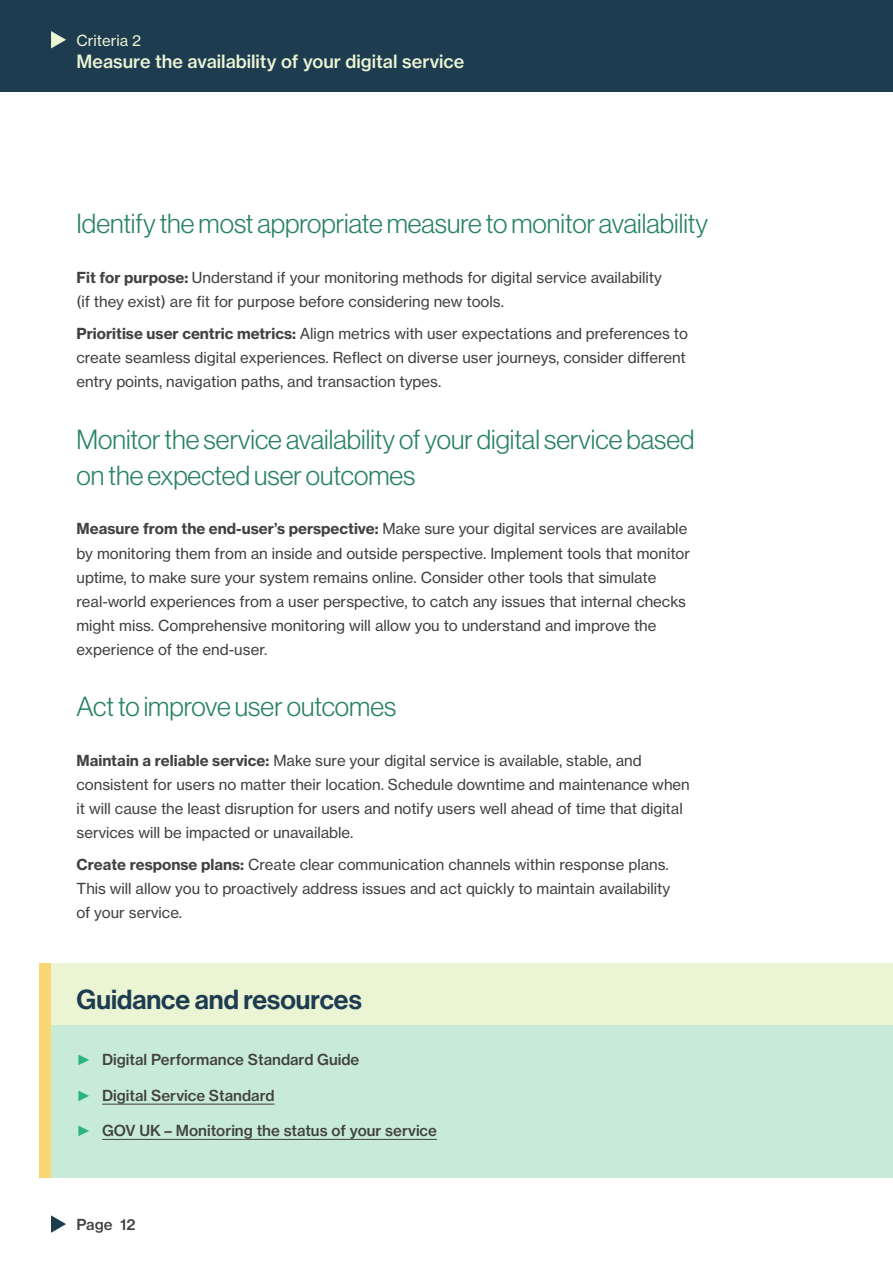
<style>
.page{position:relative;width:893px;height:1263px;background:#fff}
.page>*{position:absolute;margin:0;border:0;box-sizing:border-box;transform-origin:0 0}
.Heading_3{font:27px/36px "N Haas Grotesk DS Pro 45 Lt";color:#288264}
.Heading_2_guidance{font:27px "N Haas Grotesk DS Pro 65 Md";color:#1e3c50}
.t1{font:18px "N Haas Grotesk TX Pro 65 Md";color:#ebf5d4}
.t2{font:15px/24px "N Haas Grotesk TX Pro 55 Rg";color:#414141}
.t3{font:15px "N Haas Grotesk TX Pro 65 Md";color:#414141}
.t4{font:15px "N Haas Grotesk TX Pro 55 Rg";color:#ebf5d4}
.s1{font-family:"N Haas Grotesk TX Pro 75 Bd"}
.s2{font-family:"Arial";color:#29b480}
</style>
<div class="page">
<div style="left:0;top:0;width:893px;height:91px;background:#1e3c50"></div>
<div style="left:40px;top:1011px;width:853px;height:167px;background:#c8ebd7"></div>
<div style="left:40px;top:963px;width:853px;height:61px;background:#ebf5d4"></div>
<div style="left:40px;top:963px;width:11px;height:215px;background:#fad673"></div>
<hr style="left:102px;top:1104px;width:173px;height:1px;background:#414141">
<hr style="left:102px;top:1139px;width:335px;height:1px;background:#414141">
<svg style="left:51px;top:31px;width:15px;height:17px"></svg>
<svg style="left:51px;top:1215px;width:15px;height:18px"></svg>
<p class="t4" style="left:77px;top:31px;width:66px">Criteria 2</p>
<p class="t1" style="left:77px;top:50px;width:389px">Measure the availability of your digital service</p>
<h3 class="Heading_3" style="left:77px;top:206px;width:633px">Identify the most appropriate measure to monitor availability</h3>
<p class="t2" style="left:77px;top:265px;width:587px"><span class="s1">Fit for purpose:</span> Understand if your monitoring methods for digital service availability (if they exist) are fit for purpose before considering new tools.</p>
<p class="t2" style="left:77px;top:322px;width:613px"><span class="s1">Prioritise user centric metrics:</span> Align metrics with user expectations and preferences to create seamless digital experiences. Reflect on diverse user journeys, consider different entry points, navigation paths, and transaction types.</p>
<h3 class="Heading_3" style="left:77px;top:421px;width:619px">Monitor the service availability of your digital service based on the expected user outcomes</h3>
<p class="t2" style="left:77px;top:517px;width:615px"><span class="s1">Measure from the end-user’s perspective:</span> Make sure your digital services are available by monitoring them from an inside and outside perspective. Implement tools that monitor uptime, to make sure your system remains online. Consider other tools that simulate real‑world experiences from a user perspective, to catch any issues that internal checks might miss. Comprehensive monitoring will allow you to understand and improve the experience of the end-user.</p>
<h3 class="Heading_3" style="left:77px;top:688px;width:321px">Act to improve user outcomes</h3>
<p class="t2" style="left:77px;top:748px;width:615px"><span class="s1">Maintain a reliable service:</span> Make sure your digital service is available, stable, and consistent for users no matter their location. Schedule downtime and maintenance when it will cause the least disruption for users and notify users well ahead of time that digital services will be impacted or unavailable.</p>
<p class="t2" style="left:77px;top:852px;width:595px;text-align:justify"><span class="s1">Create response plans:</span> Create clear communication channels within response plans.<br>This will allow you to proactively address issues and act quickly to maintain availability of your service.</p>
<h2 class="Heading_2_guidance" style="left:77px;top:984px;width:287px">Guidance and resources</h2>
<p class="t3" style="left:77px;top:1050px;width:284px"><span class="s2">►</span> Digital Performance Standard Guide</p>
<p class="t3" style="left:77px;top:1086px;width:200px"><span class="s2">►</span> Digital Service Standard</p>
<p class="t3" style="left:77px;top:1121px;width:362px"><span class="s2">►</span> GOV UK – Monitoring the status of your service</p>
<p class="t3" style="left:77px;top:1215px;width:60px">Page 12</p>
</div>
